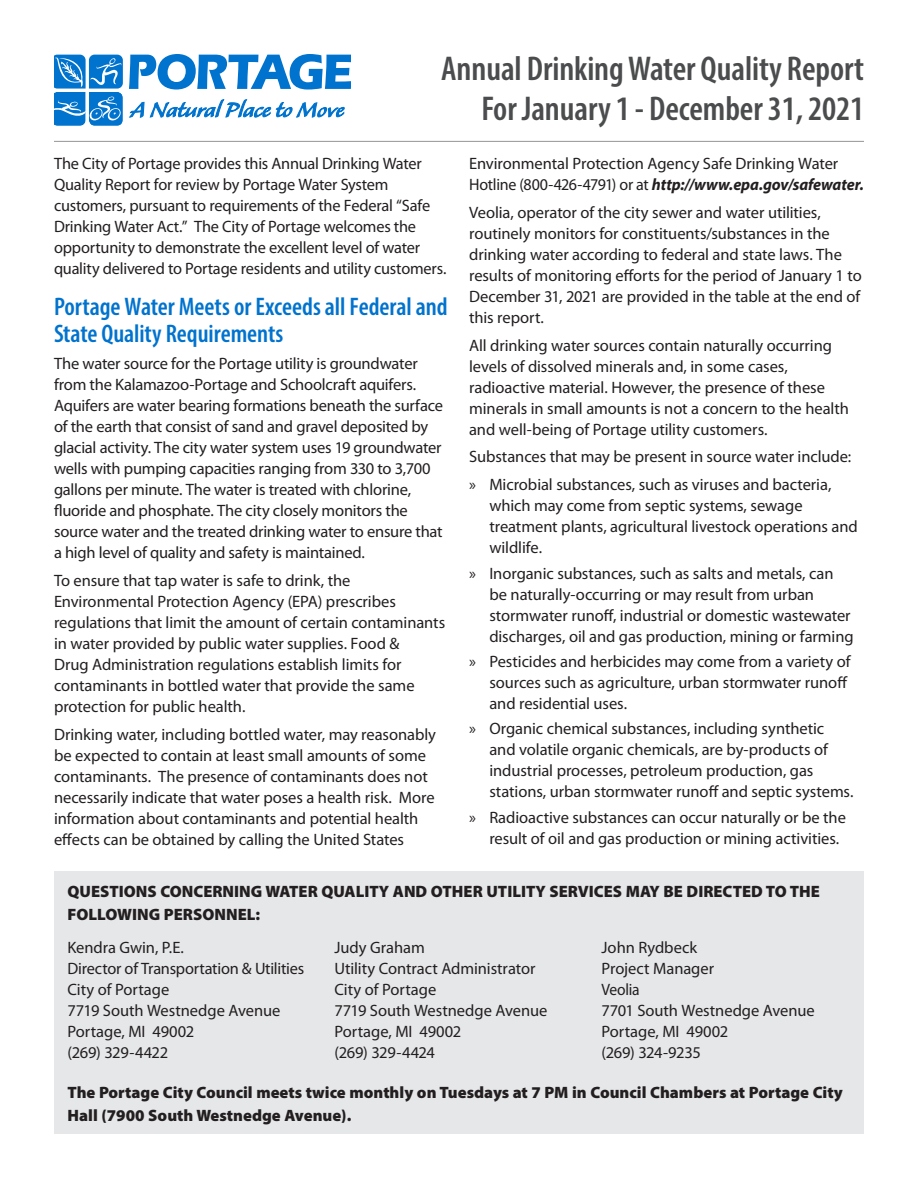
<style>
.page{position:relative;width:918px;height:1188px;background:#fff}
.page>*{position:absolute;margin:0;border:0;box-sizing:border-box;transform-origin:0 0}
.Headline__H1{font:600 condensed 34.5px "Myriad Pro";letter-spacing:-.005em;color:#4b4c4d}
.Subhead__H2{font:600 condensed 25.5px/27px "Myriad Pro";color:#0073ce}
.Body_Text{font:16.5px/21px "Myriad Pro";letter-spacing:-.005em;color:#231f20}
.Special__H4{font:900 16.5px/22.5px "Myriad Pro";color:#231f20}
.Body_Text-2{font:16.5px "Myriad Pro";letter-spacing:-.025em;color:#231f20}
.Body_Text-3{font:16.5px "Myriad Pro";letter-spacing:-.03em;color:#231f20}
.Body_Text-4{font:16.5px "Myriad Pro";letter-spacing:-.005em;color:#231f20;scale:.94 1}
.s1{font-weight:700;font-style:italic}
</style>
<div class="page">
<div style="left:54px;top:872px;width:810px;height:262px;background:#e6e7e9"></div>
<svg style="left:54px;top:54px;width:296px;height:72px"></svg>
<hr style="left:54px;top:141px;width:810px;height:1px;background:#939598">
<p class="Headline__H1" style="left:441px;top:47px;width:424px">Annual Drinking Water Quality Report</p>
<p class="Headline__H1" style="left:481px;top:87px;width:384px">For January 1 - December 31, 2021</p>
<p class="Body_Text" style="left:54px;top:154px;width:394px">The City of Portage provides this Annual Drinking Water Quality Report for review by Portage Water System customers, pursuant to requirements of the Federal “Safe Drinking Water Act.” The City of Portage welcomes the opportunity to demonstrate the excellent level of water quality delivered to Portage residents and utility customers.</p>
<p class="Subhead__H2" style="left:54px;top:292px;width:395px">Portage Water Meets or Exceeds all Federal and<br>State Quality Requirements</p>
<p class="Body_Text" style="left:54px;top:354px;width:390px">The water source for the Portage utility is groundwater from the Kalamazoo-Portage and Schoolcraft aquifers.<br>Aquifers are water bearing formations beneath the surface of the earth that consist of sand and gravel deposited by glacial activity. The city water system uses 19 groundwater wells with pumping capacities ranging from 330 to 3,700 gallons per minute. The water is treated with chlorine, fluoride and phosphate. The city closely monitors the source water and the treated drinking water to ensure that a high level of quality and safety is maintained.</p>
<p class="Body_Text" style="left:54px;top:571px;width:393px">To ensure that tap water is safe to drink, the Environmental Protection Agency (EPA) prescribes regulations that limit the amount of certain contaminants in water provided by public water supplies. Food &amp;<br>Drug Administration regulations establish limits for contaminants in bottled water that provide the same protection for public health.</p>
<p class="Body_Text" style="left:54px;top:724px;width:384px">Drinking water, including bottled water, may reasonably be expected to contain at least small amounts of some contaminants. The presence of contaminants does not necessarily indicate that water poses a health risk. More information about contaminants and potential health effects can be obtained by calling the United States</p>
<p class="Body_Text" style="left:469px;top:154px;width:396px">Environmental Protection Agency Safe Drinking Water<br>Hotline (800-426-4791) or at <span class="s1">http://www.epa.gov/safewater.</span></p>
<p class="Body_Text" style="left:469px;top:202px;width:394px">Veolia, operator of the city sewer and water utilities, routinely monitors for constituents/substances in the drinking water according to federal and state laws. The results of monitoring efforts for the period of January 1 to December 31, 2021 are provided in the table at the end of this report.</p>
<p class="Body_Text" style="left:469px;top:335px;width:381px">All drinking water sources contain naturally occurring levels of dissolved minerals and, in some cases, radioactive material. However, the presence of these minerals in small amounts is not a concern to the health and well-being of Portage utility customers.</p>
<p class="Body_Text" style="left:469px;top:447px;width:384px">Substances that may be present in source water include:</p>
<p class="Body_Text" style="left:489px;top:475px;width:370px;text-indent:-20px">» Microbial substances, such as viruses and bacteria, which may come from septic systems, sewage treatment plants, agricultural livestock operations and wildlife.</p>
<p class="Body_Text" style="left:489px;top:563px;width:366px;text-indent:-20px">» Inorganic substances, such as salts and metals, can be naturally-occurring or may result from urban stormwater runoff, industrial or domestic wastewater discharges, oil and gas production, mining or farming</p>
<p class="Body_Text" style="left:489px;top:651px;width:363px;text-indent:-20px">» Pesticides and herbicides may come from a variety of sources such as agriculture, urban stormwater runoff and residential uses.</p>
<p class="Body_Text" style="left:489px;top:718px;width:366px;text-indent:-20px">» Organic chemical substances, including synthetic and volatile organic chemicals, are by-products of industrial processes, petroleum production, gas stations, urban stormwater runoff and septic systems.</p>
<p class="Body_Text" style="left:489px;top:807px;width:358px;text-indent:-20px">» Radioactive substances can occur naturally or be the result of oil and gas production or mining activities.</p>
<p class="Special__H4" style="left:68px;top:880px;width:754px">QUESTIONS CONCERNING WATER QUALITY AND OTHER UTILITY SERVICES MAY BE DIRECTED TO THE<br>FOLLOWING PERSONNEL:</p>
<p class="Body_Text" style="left:68px;top:937px;width:118px">Kendra Gwin, P.E.</p>
<p class="Body_Text" style="left:68px;top:958px;width:238px">Director of Transportation &amp; Utilities</p>
<p class="Body_Text" style="left:68px;top:979px;width:103px">City of Portage</p>
<p class="Body_Text" style="left:68px;top:1000px;width:214px">7719 South Westnedge Avenue</p>
<p class="Body_Text" style="left:68px;top:1021px;width:128px">Portage, MI 49002</p>
<p class="Body_Text" style="left:68px;top:1042px;width:102px">(269) 329-4422</p>
<p class="Body_Text" style="left:335px;top:937px;width:92px">Judy Graham</p>
<p class="Body_Text" style="left:335px;top:958px;width:202px">Utility Contract Administrator</p>
<p class="Body_Text" style="left:335px;top:979px;width:103px">City of Portage</p>
<p class="Body_Text" style="left:335px;top:1000px;width:214px">7719 South Westnedge Avenue</p>
<p class="Body_Text" style="left:335px;top:1021px;width:128px">Portage, MI 49002</p>
<p class="Body_Text-2" style="left:335px;top:1043px;width:102px">(269) 329-4424</p>
<p class="Body_Text" style="left:602px;top:937px;width:97px">John Rydbeck</p>
<p class="Body_Text" style="left:602px;top:958px;width:114px">Project Manager</p>
<p class="Body_Text-4" style="left:602px;top:980px;width:42px">Veolia</p>
<p class="Body_Text" style="left:602px;top:1000px;width:215px">7701 South Westnedge Avenue</p>
<p class="Body_Text" style="left:602px;top:1021px;width:128px">Portage, MI 49002</p>
<p class="Body_Text-3" style="left:602px;top:1043px;width:101px">(269) 324-9235</p>
<p class="Special__H4" style="left:68px;top:1081px;width:777px">The Portage City Council meets twice monthly on Tuesdays at 7 PM in Council Chambers at Portage City<br>Hall (7900 South Westnedge Avenue).</p>
</div>
